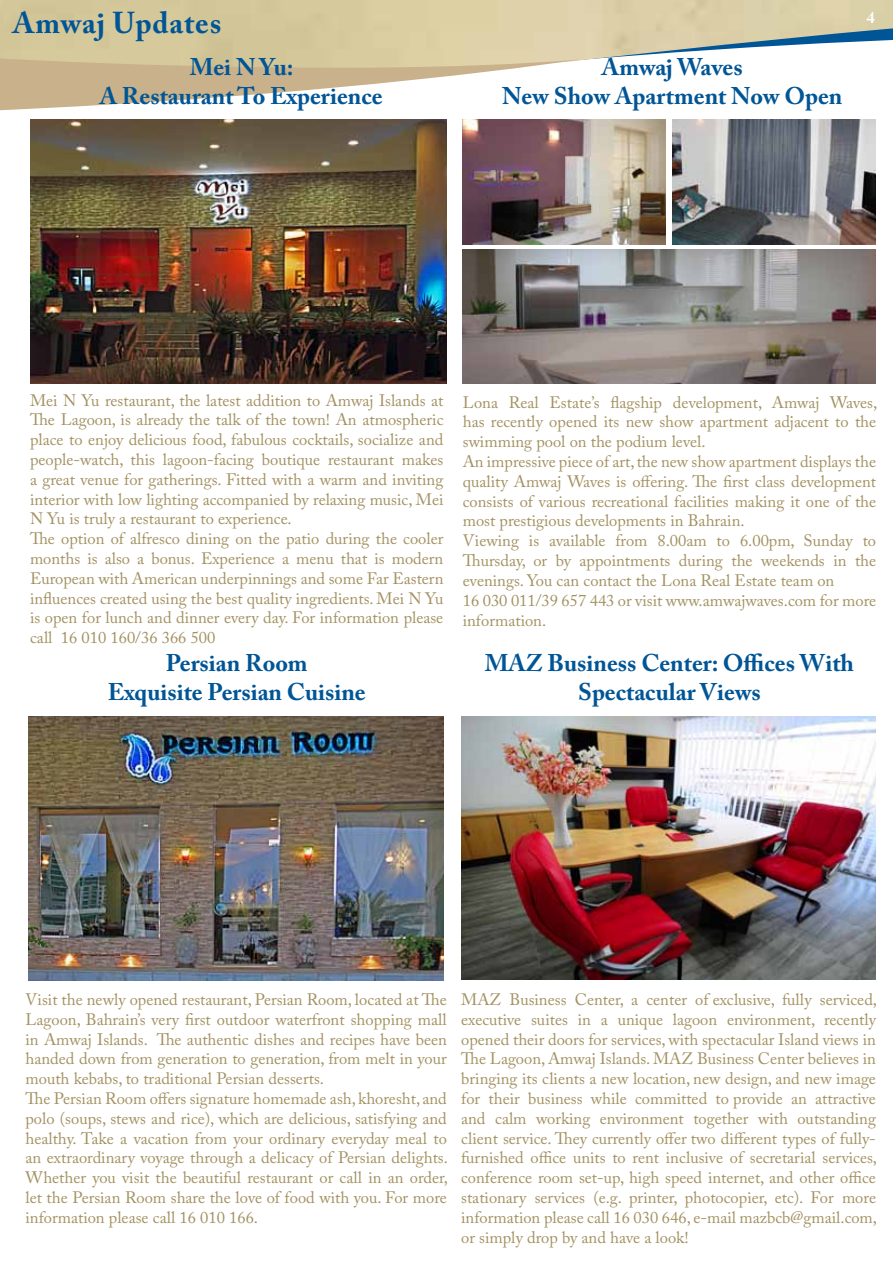
<style>
.page{position:relative;width:893px;height:1263px;background:#fff}
.page>*{position:absolute;margin:0;border:0;box-sizing:border-box;transform-origin:0 0}
.t1{font:700 30px "Adobe Caslon Pro";letter-spacing:.03em;color:#005596}
.t2{font:700 24px/28.8px "Adobe Caslon Pro";color:#005596;text-align:center}
.t3{font:16.5px/19.8px "Adobe Caslon Pro";color:#a39161}
.t4{font:700 16.5px "Adobe Caslon Pro";color:#fff}
</style>
<div class="page">
<svg style="left:0;top:0;width:893px;height:111px"></svg>
<img style="left:461px;top:716px;width:415px;height:263px">
<img style="left:29px;top:716px;width:414px;height:264px">
<img style="left:30px;top:120px;width:417px;height:264px">
<img style="left:463px;top:120px;width:203px;height:125px">
<img style="left:672px;top:120px;width:204px;height:125px">
<img style="left:463px;top:250px;width:413px;height:134px">
<h1 class="t1" style="left:13px;top:5px;width:210px">Amwaj Updates</h1>
<h2 class="t2" style="left:100px;top:52px;width:285px">Mei N Yu:<br>A Restaurant To Experience</h2>
<h2 class="t2" style="left:502px;top:52px;width:342px">Amwaj Waves<br>New Show Apartment Now Open</h2>
<p class="t4" style="left:866px;top:7px;width:10px">4</p>
<p class="t3" style="left:30px;top:390px;width:415px">Mei N Yu restaurant, the latest addition to Amwaj Islands at The Lagoon, is already the talk of the town! An atmospheric place to enjoy delicious food, fabulous cocktails, socialize and people-watch, this lagoon-facing boutique restaurant makes a great venue for gatherings. Fitted with a warm and inviting interior with low lighting accompanied by relaxing music, Mei N Yu is truly a restaurant to experience.<br>The option of alfresco dining on the patio during the cooler months is also a bonus. Experience a menu that is modern European with American underpinnings and some Far Eastern influences created using the best quality ingredients. Mei N Yu is open for lunch and dinner every day. For information please call 16 010 160/36 366 500</p>
<h2 class="t2" style="left:108px;top:648px;width:260px">Persian Room<br>Exquisite Persian Cuisine</h2>
<p class="t3" style="left:463px;top:392px;width:416px">Lona Real Estate’s flagship development, Amwaj Waves, has recently opened its new show apartment adjacent to the swimming pool on the podium level.<br>An impressive piece of art, the new show apartment displays the quality Amwaj Waves is offering. The first class development consists of various recreational facilities making it one of the most prestigious developments in Bahrain.<br>Viewing is available from 8.00am to 6.00pm, Sunday to Thursday, or by appointments during the weekends in the evenings. You can contact the Lona Real Estate team on<br>16 030 011/39 657 443 or visit www.amwajwaves.com for more information.</p>
<h2 class="t2" style="left:485px;top:648px;width:371px">MAZ Business Center: Offices With<br>Spectacular Views</h2>
<p class="t3" style="left:26px;top:989px;width:424px">Visit the newly opened restaurant, Persian Room, located at The Lagoon, Bahrain’s very first outdoor waterfront shopping mall in Amwaj Islands. The authentic dishes and recipes have been handed down from generation to generation, from melt in your mouth kebabs, to traditional Persian desserts.<br>The Persian Room offers signature homemade ash, khoresht, and polo (soups, stews and rice), which are delicious, satisfying and healthy. Take a vacation from your ordinary everyday meal to an extraordinary voyage through a delicacy of Persian delights.<br>Whether you visit the beautiful restaurant or call in an order, let the Persian Room share the love of food with you. For more information please call 16 010 166.</p>
<p class="t3" style="left:461px;top:989px;width:417px;text-align:justify">MAZ Business Center, a center of exclusive, fully serviced, executive suites in a unique lagoon environment, recently opened their doors for services, with spectacular Island views in The Lagoon, Amwaj Islands. MAZ Business Center believes in bringing its clients a new location, new design, and new image for their business while committed to provide an attractive and calm working environment together with outstanding client service. They currently offer two different types of fully&shy;furnished office units to rent inclusive of secretarial services, conference room set-up, high speed internet, and other office stationary services (e.g. printer, photocopier, etc). For more information please call 16 030 646, e-mail mazbcb@gmail.com, or simply drop by and have a look!</p>
</div>
